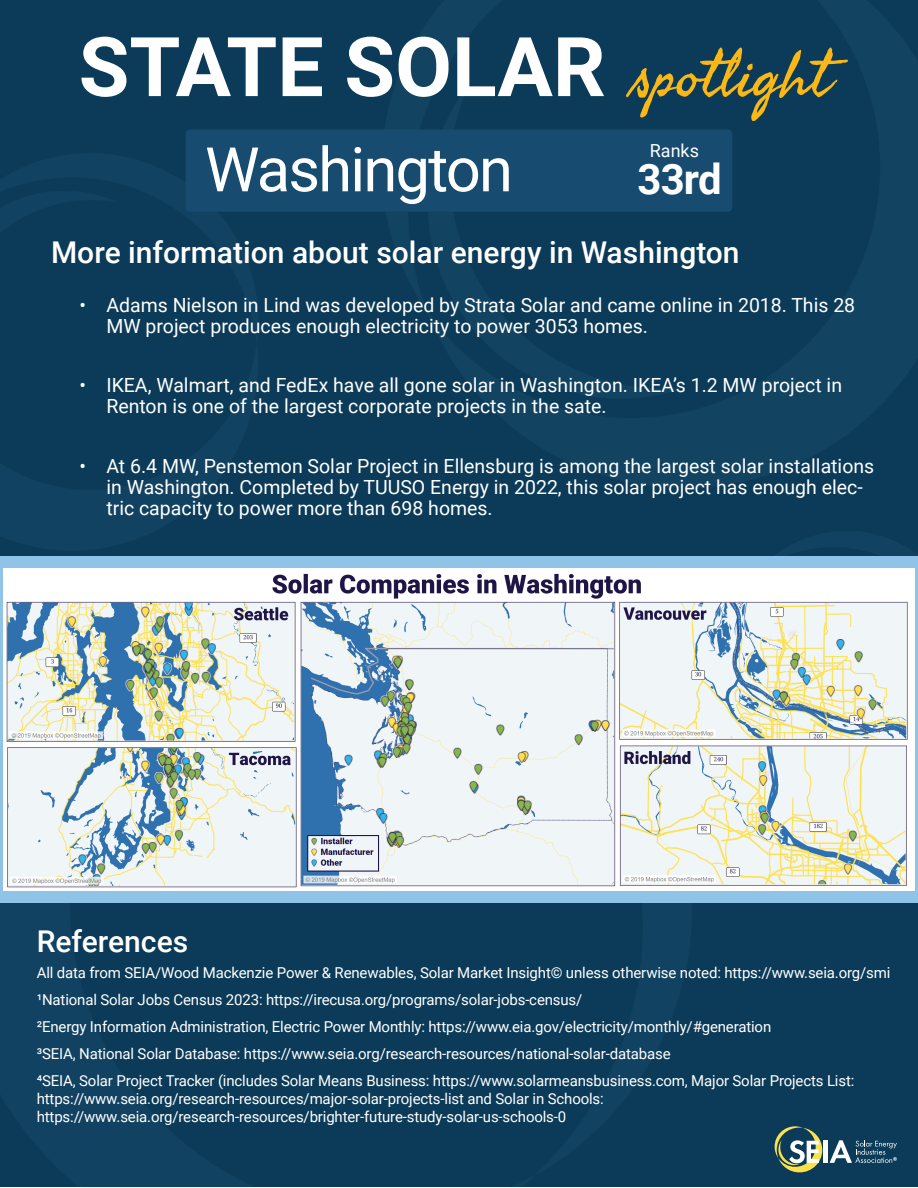
<style>
.page{position:relative;width:918px;height:1188px;background:#fff}
.page>*{position:absolute;margin:0;border:0;box-sizing:border-box;transform-origin:0 0}
.t1{font:700 82.5px "Roboto";color:#fff}
.t2{font:61.5px "Roboto";letter-spacing:-.03em;color:#fff}
.t3{font:700 42px "Roboto";color:#fff}
.t4{font:500 30px "Roboto";color:#fff}
.t5{font:19.5px/21px "Roboto";color:#fff}
.t6{font:18px "Roboto";color:#fff}
.t7{font:15px/27px "Roboto";letter-spacing:-.01em;color:#fff}
.s1{font-family:"Seaweed Script Pro";font-weight:400;font-size:64.5px;color:#fab816}
</style>
<div class="page">
<div style="left:0;top:0;width:918px;height:1187px;background:#0b3b58"></div>
<div style="left:186px;top:130px;width:546px;height:82px;background:#184c70;border-radius:4px"></div>
<svg style="left:775px;top:1126px;width:47px;height:46px"></svg>
<hr style="left:823px;top:1141px;width:4px;height:22px;background:#fff">
<svg style="left:830px;top:1140px;width:67px;height:23px"></svg>
<div style="left:0;top:556px;width:918px;height:347px;background:#8fc4e8"></div>
<img style="left:3px;top:569px;width:912px;height:322px">
<h1 class="t1" style="left:79px;top:9px;width:753px">STATE SOLAR <span class="s1">spotlight</span></h1>
<h2 class="t2" style="left:205px;top:126px;width:309px">Washington</h2>
<p class="t6" style="left:650px;top:138px;width:51px">Ranks</p>
<h3 class="t3" style="left:637px;top:150px;width:86px">33rd</h3>
<h3 class="t4" style="left:51px;top:231px;width:690px">More information about solar energy in Washington</h3>
<h3 class="t5" style="left:106px;top:294px;width:750px;text-indent:-27px">• Adams Nielson in Lind was developed by Strata Solar and came online in 2018. This 28<br>MW project produces enough electricity to power 3053 homes.</h3>
<h3 class="t5" style="left:106px;top:374px;width:737px;text-indent:-27px">• IKEA, Walmart, and FedEx have all gone solar in Washington. IKEA’s 1.2 MW project in<br>Renton is one of the largest corporate projects in the sate.</h3>
<h3 class="t5" style="left:106px;top:455px;width:769px;text-indent:-27px">• At 6.4 MW, Penstemon Solar Project in Ellensburg is among the largest solar installations in Washington. Completed by TUUSO Energy in 2022, this solar project has enough elec&shy;tric capacity to power more than 698 homes.</h3>
<h3 class="t4" style="left:37px;top:920px;width:153px">References</h3>
<p class="t7" style="left:37px;top:959px;width:855px">All data from SEIA/Wood Mackenzie Power &amp; Renewables, Solar Market Insight© unless otherwise noted: https://www.seia.org/smi ¹National Solar Jobs Census 2023: https://irecusa.org/programs/solar-jobs-census/<br>²Energy Information Administration, Electric Power Monthly: https://www.eia.gov/electricity/monthly/#generation<br>³SEIA, National Solar Database: https://www.seia.org/research-resources/national-solar-database<br>4SEIA, Solar Project Tracker (includes Solar Means Business: https://www.solarmeansbusiness.com, Major Solar Projects List:</p>
<p class="t7" style="left:37px;top:1090px;width:569px;line-height:18px">https://www.seia.org/research-resources/major-solar-projects-list and Solar in Schools: https://www.seia.org/research-resources/brighter-future-study-solar-us-schools-0</p>
</div>
